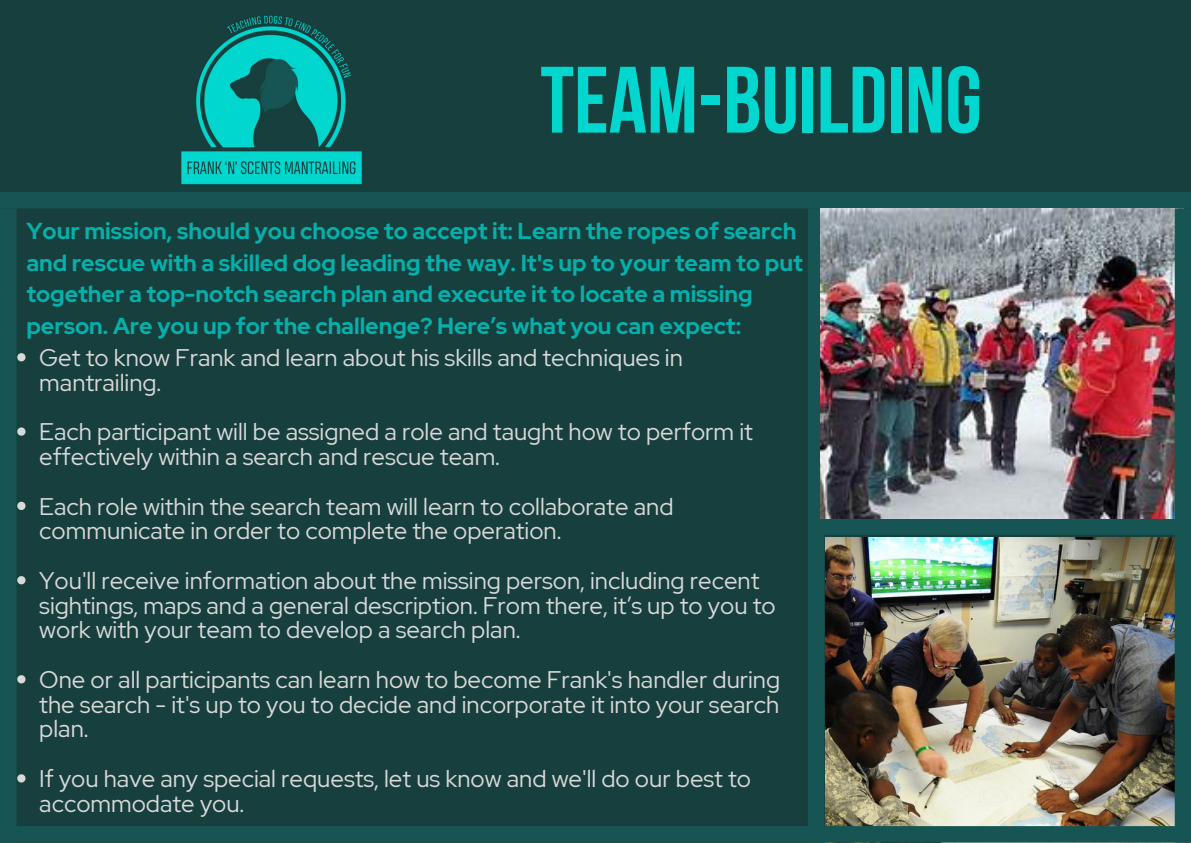
<style>
.page{position:relative;width:1191px;height:843px;background:#fff}
.page>*{position:absolute;margin:0;border:0;box-sizing:border-box;transform-origin:0 0}
.t1{font:94px "Bebas Neue Cyrillic";color:#02d7cf}
.t2{font:24px/24.8px "Red Hat Display";color:#d9d9d9}
.t3{font:700 23px/31.5px "Red Hat Display";color:#06b0aa}
</style>
<div class="page">
<div style="left:0;top:0;width:1190px;height:842px;background:#173f3e"></div>
<img style="left:181px;top:15px;width:181px;height:170px">
<div style="left:0;top:192px;width:1190px;height:16px;background:#165553"></div>
<div style="left:807px;top:208px;width:17px;height:634px;background:#165553"></div>
<svg style="left:17px;top:353px;width:9px;height:8px"></svg>
<svg style="left:17px;top:427px;width:9px;height:8px"></svg>
<svg style="left:17px;top:501px;width:9px;height:9px"></svg>
<svg style="left:17px;top:576px;width:9px;height:8px"></svg>
<svg style="left:17px;top:675px;width:9px;height:8px"></svg>
<svg style="left:17px;top:774px;width:9px;height:8px"></svg>
<div style="left:0;top:208px;width:16px;height:634px;background:#165553"></div>
<img style="left:825px;top:537px;width:349px;height:288px">
<div style="left:0;top:825px;width:1190px;height:17px;background:#165553"></div>
<div style="left:816px;top:518px;width:374px;height:16px;background:#165553"></div>
<img style="left:820px;top:208px;width:354px;height:310px">
<div style="left:1174px;top:208px;width:16px;height:634px;background:#165553"></div>
<p class="t1" style="left:540px;top:62px;width:443px">TEAM-BUILDING</p>
<p class="t3" style="left:26px;top:215px;width:777px">Your mission, should you choose to accept it: Learn the ropes of search and rescue with a skilled dog leading the way. It's up to your team to put together a top-notch search plan and execute it to locate a missing person. Are you up for the challenge? Here’s what you can expect:</p>
<h1 class="t2" style="left:39px;top:345px;width:645px">Get to know Frank and learn about his skills and techniques in mantrailing.</h1>
<p class="t2" style="left:39px;top:419px;width:715px">Each participant will be assigned a role and taught how to perform it effectively within a search and rescue team.</p>
<h2 class="t2" style="left:39px;top:493px;width:635px">Each role within the search team will learn to collaborate and communicate in order to complete the operation.</h2>
<p class="t2" style="left:39px;top:567px;width:737px">You'll receive information about the missing person, including recent sightings, maps and a general description. From there, it’s up to you to work with your team to develop a search plan.</p>
<p class="t2" style="left:39px;top:666px;width:742px;text-align:justify">One or all participants can learn how to become Frank's handler during the search - it's up to you to decide and incorporate it into your search plan.</p>
<p class="t2" style="left:39px;top:765px;width:713px">If you have any special requests, let us know and we'll do our best to accommodate you.</p>
</div>
